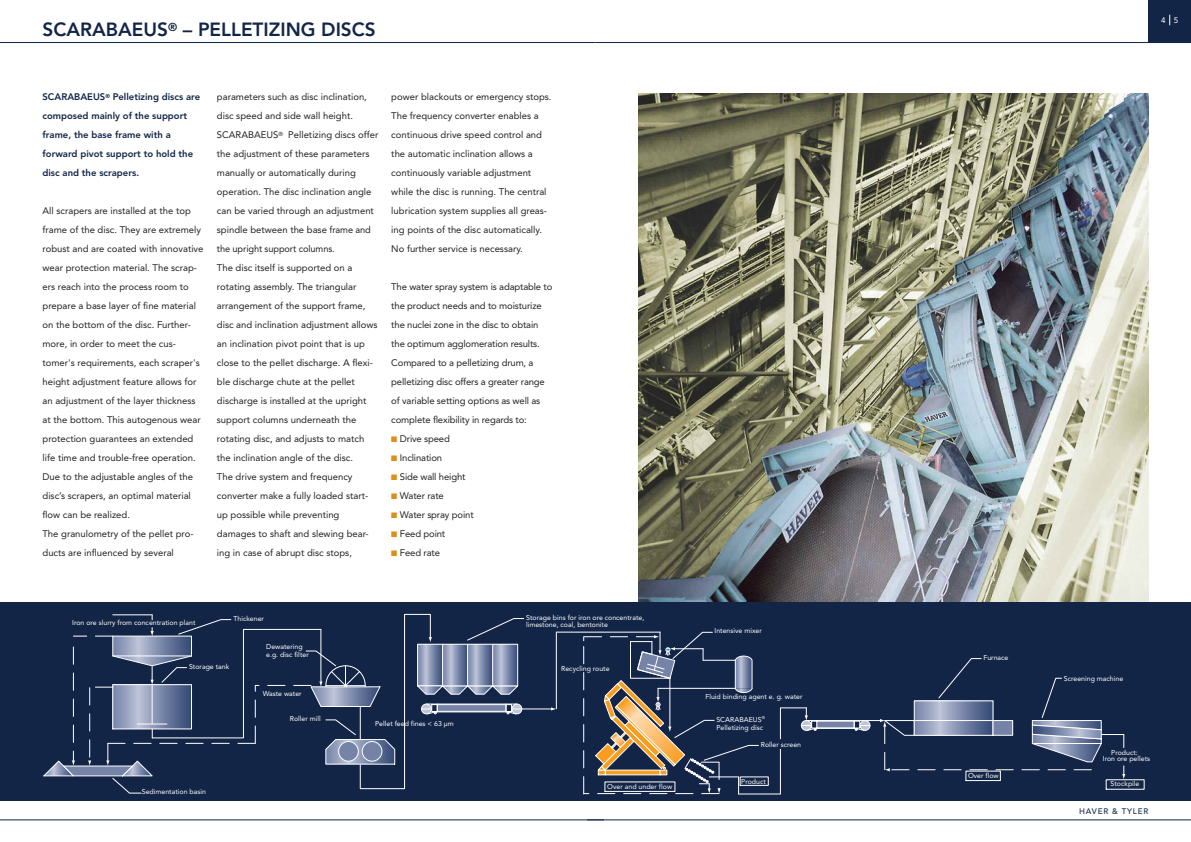
<style>
.page{position:relative;width:1191px;height:842px;background:#fff}
.page>*{position:absolute;margin:0;border:0;box-sizing:border-box;transform-origin:0 0}
.t1{font:800 19px "Avenir LT Std";color:#132547}
.t2{font:9.5px/19px "Avenir LT Std";color:#222221}
.t3{font:800 9.5px/19px "Avenir LT Std";color:#132547}
.t4{font:500 8px "Avenir LT Std";letter-spacing:.1em;color:#132547}
.t5{font:8px "Avenir LT Std";color:#fff}
.t6{font:7px/6.7px "Avenir";color:#fff}
.s1{color:#dc901c}
</style>
<div class="page">
<hr style="left:587px;top:819px;width:604px;height:1px;background:#132547">
<div style="left:0;top:602px;width:596px;height:199px;background:#132547"></div>
<hr style="left:0;top:819px;width:604px;height:1px;background:#132547">
<img style="left:638px;top:94px;width:510px;height:508px">
<hr style="left:0;top:42px;width:595px;height:1px;background:#132547">
<hr style="left:595px;top:42px;width:596px;height:1px;background:#132547">
<div style="left:1148px;top:0;width:43px;height:43px;background:#132547"></div>
<div style="left:595px;top:602px;width:596px;height:199px;background:#132547"></div>
<hr style="left:522px;top:709px;width:30px;height:1px;background:#fff">
<svg style="left:551px;top:707px;width:5px;height:3px"></svg>
<hr style="left:817px;top:720px;width:37px;height:1px;background:#fff">
<hr style="left:817px;top:728px;width:37px;height:1px;background:#fff">
<div style="left:817px;top:721px;width:37px;height:7px;background:#7583a7"></div>
<div style="left:816px;top:721px;width:38px;height:7px;border:1px solid #fff"></div>
<div style="left:965px;top:771px;width:35px;height:10px;border:1px solid #fff"></div>
<hr style="left:556px;top:633px;width:1px;height:76px;background:#fff">
<hr style="left:556px;top:632px;width:104px;height:1px;background:#fff">
<hr style="left:738px;top:794px;width:42px;height:1px;background:#fff">
<svg style="left:780px;top:707px;width:37px;height:24px"></svg>
<hr style="left:780px;top:749px;width:1px;height:45px;background:#fff">
<div style="left:740px;top:776px;width:28px;height:10px;border:1px solid #fff"></div>
<svg style="left:44px;top:614px;width:480px;height:180px"></svg>
<svg style="left:583px;top:632px;width:176px;height:162px"></svg>
<hr style="left:780px;top:708px;width:1px;height:31px;background:#fff">
<svg style="left:854px;top:658px;width:271px;height:121px"></svg>
<h1 class="t1" style="left:43px;top:22px;width:335px">SCARABAEUS<sup>®</sup> – PELLETIZING DISCS</h1>
<p class="t3" style="left:43px;top:88px;width:159px">SCARABAEUS<sup>®</sup> Pelletizing discs are composed mainly of the support frame, the base frame with a forward pivot support to hold the disc and the scrapers.</p>
<p class="t2" style="left:43px;top:202px;width:162px">All scrapers are installed at the top frame of the disc. They are extremely robust and are coated with innovative wear protection material. The scrap&shy;ers reach into the process room to prepare a base layer of fine material on the bottom of the disc. Further&shy;more, in order to meet the cus&shy;tomer's requirements, each scraper's height adjustment feature allows for an adjustment of the layer thickness at the bottom. This autogenous wear protection guarantees an extended life time and trouble-free operation.<br>Due to the adjustable angles of the disc’s scrapers, an optimal material flow can be realized.<br>The granulometry of the pellet pro&shy;ducts are influenced by several</p>
<p class="t2" style="left:217px;top:88px;width:163px">parameters such as disc inclination, disc speed and side wall height.<br>SCARABAEUS<sup>®</sup> Pelletizing discs offer the adjustment of these parameters manually or automatically during operation. The disc inclination angle can be varied through an adjustment spindle between the base frame and the upright support columns.<br>The disc itself is supported on a rotating assembly. The triangular arrangement of the support frame, disc and inclination adjustment allows an inclination pivot point that is up close to the pellet discharge. A flexi&shy;ble discharge chute at the pellet discharge is installed at the upright support columns underneath the rotating disc, and adjusts to match the inclination angle of the disc.<br>The drive system and frequency converter make a fully loaded start&shy;up possible while preventing damages to shaft and slewing bear&shy;ing in case of abrupt disc stops,</p>
<p class="t2" style="left:391px;top:88px;width:162px">power blackouts or emergency stops.<br>The frequency converter enables a continuous drive speed control and the automatic inclination allows a continuously variable adjustment while the disc is running. The central lubrication system supplies all greas&shy;ing points of the disc automatically.<br>No further service is necessary.</p>
<p class="t2" style="left:391px;top:278px;width:163px">The water spray system is adaptable to the product needs and to moisturize the nuclei zone in the disc to obtain the optimum agglomeration results.<br>Compared to a pelletizing drum, a pelletizing disc offers a greater range of variable setting options as well as complete flexibility in regards to:</p>
<p class="t2" style="left:391px;top:430px;width:60px"><span class="s1">■</span> Drive speed</p>
<p class="t2" style="left:391px;top:449px;width:52px"><span class="s1">■</span> Inclination</p>
<p class="t2" style="left:391px;top:468px;width:76px"><span class="s1">■</span> Side wall height</p>
<p class="t2" style="left:391px;top:487px;width:54px"><span class="s1">■</span> Water rate</p>
<p class="t2" style="left:391px;top:506px;width:84px"><span class="s1">■</span> Water spray point</p>
<p class="t2" style="left:391px;top:525px;width:55px"><span class="s1">■</span> Feed point</p>
<p class="t2" style="left:391px;top:544px;width:50px"><span class="s1">■</span> Feed rate</p>
<p class="t6" style="left:72px;top:620px;width:125px">Iron ore slurry from concentration plant</p>
<p class="t6" style="left:233px;top:616px;width:32px">Thickener</p>
<p class="t6" style="left:266px;top:643px;width:44px;line-height:8.4px">Dewatering e.g. disc filter</p>
<p class="t6" style="left:526px;top:615px;width:120px">Storage bins for iron ore concentrate, limestone, coal, bentonite</p>
<p class="t6" style="left:189px;top:664px;width:42px">Storage tank</p>
<p class="t6" style="left:142px;top:789px;width:66px">Sedimentation basin</p>
<p class="t6" style="left:263px;top:691px;width:41px">Waste water</p>
<p class="t6" style="left:290px;top:715px;width:33px">Roller mill</p>
<p class="t6" style="left:375px;top:720px;width:80px">Pellet feed fines &lt; 63 µm</p>
<p class="t6" style="left:561px;top:665px;width:50px">Recycling route</p>
<p class="t6" style="left:607px;top:783px;width:66px">Over and under flow</p>
<p class="t6" style="left:714px;top:627px;width:49px">Intensive mixer</p>
<p class="t6" style="left:705px;top:694px;width:98px">Fluid binding agent e. g. water</p>
<p class="t6" style="left:716px;top:716px;width:50px;line-height:8.4px">SCARABAEUS<sup>®<br></sup>Pelletizing disc</p>
<p class="t6" style="left:760px;top:741px;width:42px">Roller screen</p>
<p class="t6" style="left:741px;top:778px;width:26px">Product</p>
<p class="t5" style="left:1161px;top:17px;width:18px">4 5</p>
<p class="t6" style="left:983px;top:655px;width:27px">Furnace</p>
<p class="t6" style="left:968px;top:773px;width:32px">Over flow</p>
<p class="t6" style="left:1064px;top:675px;width:61px">Screening machine</p>
<p class="t6" style="left:1102px;top:749px;width:49px;text-align:center">Product:<br>Iron ore pellets</p>
<p class="t6" style="left:1110px;top:781px;width:30px">Stockpile</p>
<p class="t4" style="left:1079px;top:808px;width:71px">HAVER &amp; TYLER</p>
</div>
